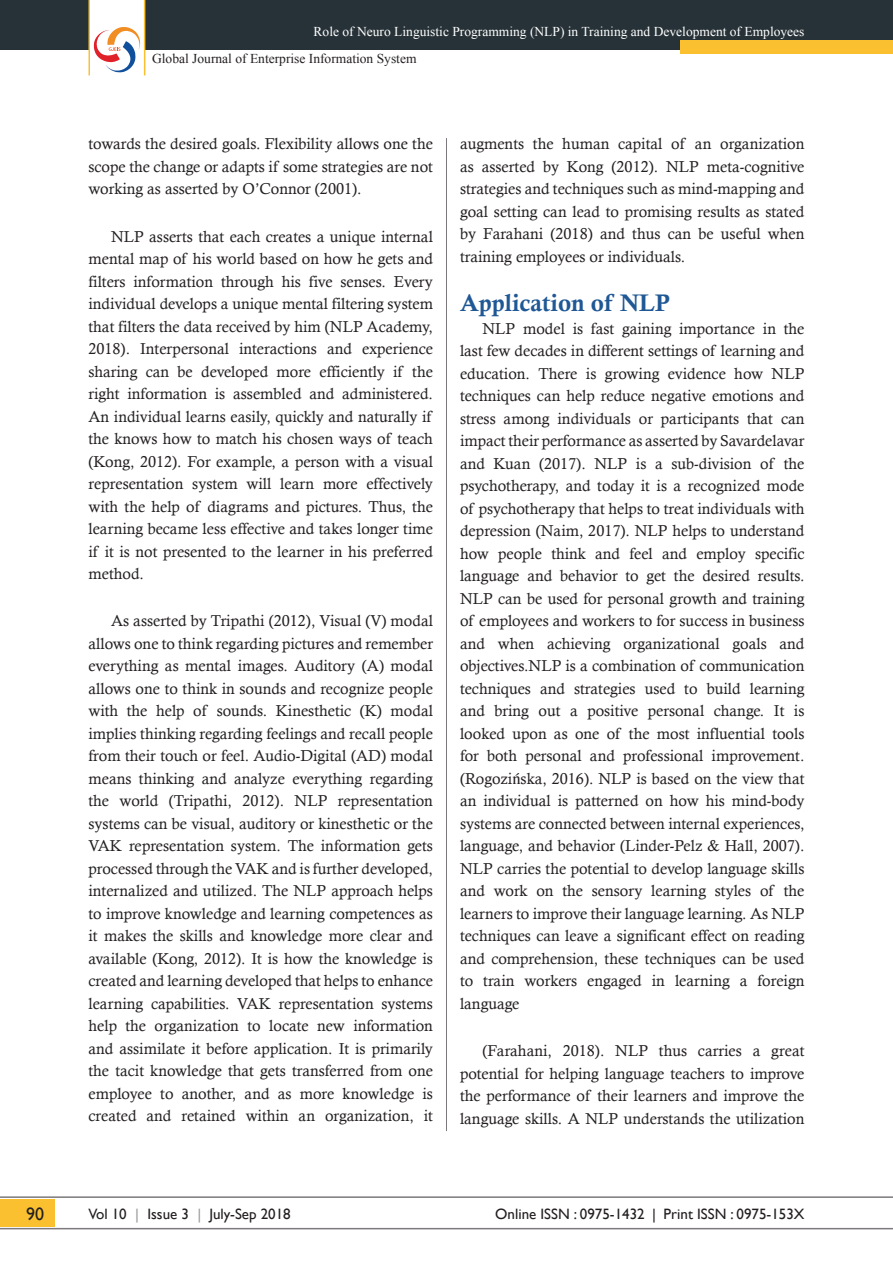
<style>
.page{position:relative;width:893px;height:1263px;background:#fff}
.page>*{position:absolute;margin:0;border:0;box-sizing:border-box;transform-origin:0 0}
.Paragraph_Style_2{font:24px "Calis MT Bol";color:#1f5895}
.t1{font:18px "Gill Sans";color:#231f20}
.Body_text{font:15.75px/22.5px "Calisto";color:#231f20;text-align:justify}
.t2{font:15px "Gill Sans";color:#231f20}
.t3{font:13.5px "Times New Roman";color:#fff}
.t4{font:13.5px "Times New Roman";color:#231f20}
.s1{font-family:"Times";font-size:16.5px}
.s2{color:#99979b}
</style>
<div class="page">
<div style="left:0;top:1199px;width:54px;height:27px;background:#fac030"></div>
<hr style="left:0;top:1196px;width:893px;height:2px;background:#7c787d">
<hr style="left:0;top:1228px;width:893px;height:1px;background:#7c787d">
<div style="left:0;top:0;width:893px;height:50px;background:#273238"></div>
<div style="left:680px;top:40px;width:213px;height:14px;background:#fac030"></div>
<hr style="left:446px;top:138px;width:1px;height:993px;background:#7c787d">
<svg style="left:88px;top:0;width:57px;height:76px"></svg>
<p class="t3" style="left:314px;top:23px;width:492px">Role of Neuro Linguistic Programming (NLP) in Training and Development of Employees</p>
<p class="t4" style="left:152px;top:50px;width:266px">Global Journal of Enterprise Information System</p>
<p class="Body_text" style="left:88px;top:132px;width:346px">towards the desired goals. Flexibility allows one the scope the change or adapts if some strategies are not working as asserted by O’Connor (2001).</p>
<p class="Body_text" style="left:88px;top:225px;width:346px;text-indent:22px">NLP asserts that each creates a unique internal mental map of his world based on how he gets and filters information through his five senses. Every individual develops a unique mental filtering system that filters the data received by him (NLP Academy, 2018). Interpersonal interactions and experience sharing can be developed more efficiently if the right information is assembled and administered.<br>An individual learns easily, quickly and naturally if the knows how to match his chosen ways of teach (Kong, 2012). For example, a person with a visual representation system will learn more effectively with the help of diagrams and pictures. Thus, the learning became less effective and takes longer time if it is not presented to the learner in his preferred method.</p>
<p class="Body_text" style="left:88px;top:609px;width:346px;text-indent:22px">As asserted by Tripathi (2012), Visual (V) modal allows one to think regarding pictures and remember everything as mental images. Auditory (A) modal allows one to think in sounds and recognize people with the help of sounds. Kinesthetic (K) modal implies thinking regarding feelings and recall people from their touch or feel. Audio-Digital (AD) modal means thinking and analyze everything regarding the world (Tripathi, 2012). NLP representation systems can be visual, auditory or kinesthetic or the VAK representation system. The information gets processed through the VAK and is further developed, internalized and utilized. The NLP approach helps to improve knowledge and learning competences as it makes the skills and knowledge more clear and available (Kong, 2012). It is how the knowledge is created and learning developed that helps to enhance learning capabilities. VAK representation systems help the organization to locate new information and assimilate it before application. It is primarily the tacit knowledge that gets transferred from one employee to another, and as more knowledge is created and retained within an organization, it</p>
<p class="Body_text" style="left:460px;top:132px;width:346px">augments the human capital of an organization as asserted by Kong (2012). NLP meta-cognitive strategies and techniques such as mind-mapping and goal setting can lead to promising results as stated by Farahani (2018) and thus can be useful when training employees or individuals.</p>
<p class="Paragraph_Style_2" style="left:460px;top:289px;width:212px">Application of NLP</p>
<p class="Body_text" style="left:460px;top:317px;width:346px;text-indent:22px">NLP model is fast gaining importance in the last few decades in different settings of learning and education. There is growing evidence how NLP techniques can help reduce negative emotions and stress among individuals or participants that can impact their performance as asserted by Savardelavar and Kuan (2017). NLP is a sub-division of the psychotherapy, and today it is a recognized mode of psychotherapy that helps to treat individuals with depression (Naim, 2017). NLP helps to understand how people think and feel and employ specific language and behavior to get the desired results.<br>NLP can be used for personal growth and training of employees and workers to for success in business and when achieving organizational goals and objectives.NLP is a combination of communication techniques and strategies used to build learning and bring out a positive personal change. It is looked upon as one of the most influential tools for both personal and professional improvement. (Rogozi<span class="s1">ń</span>ska, 2016). NLP is based on the view that an individual is patterned on how his mind-body systems are connected between internal experiences, language, and behavior (Linder-Pelz &amp; Hall, 2007).<br>NLP carries the potential to develop language skills and work on the sensory learning styles of the learners to improve their language learning. As NLP techniques can leave a significant effect on reading and comprehension, these techniques can be used to train workers engaged in learning a foreign language</p>
<p class="Body_text" style="left:460px;top:1039px;width:346px;text-indent:22px">(Farahani, 2018). NLP thus carries a great potential for helping language teachers to improve the performance of their learners and improve the language skills. A NLP understands the utilization</p>
<p class="t1" style="left:26px;top:1203px;width:19px">90</p>
<p class="t2" style="left:88px;top:1205px;width:204px">Vol 10 <span class="s2">|</span> Issue 3 <span class="s2">|</span> July-Sep 2018</p>
<p class="t2" style="left:495px;top:1205px;width:311px">Online ISSN : 0975-1432 | Print ISSN : 0975-153X</p>
</div>
